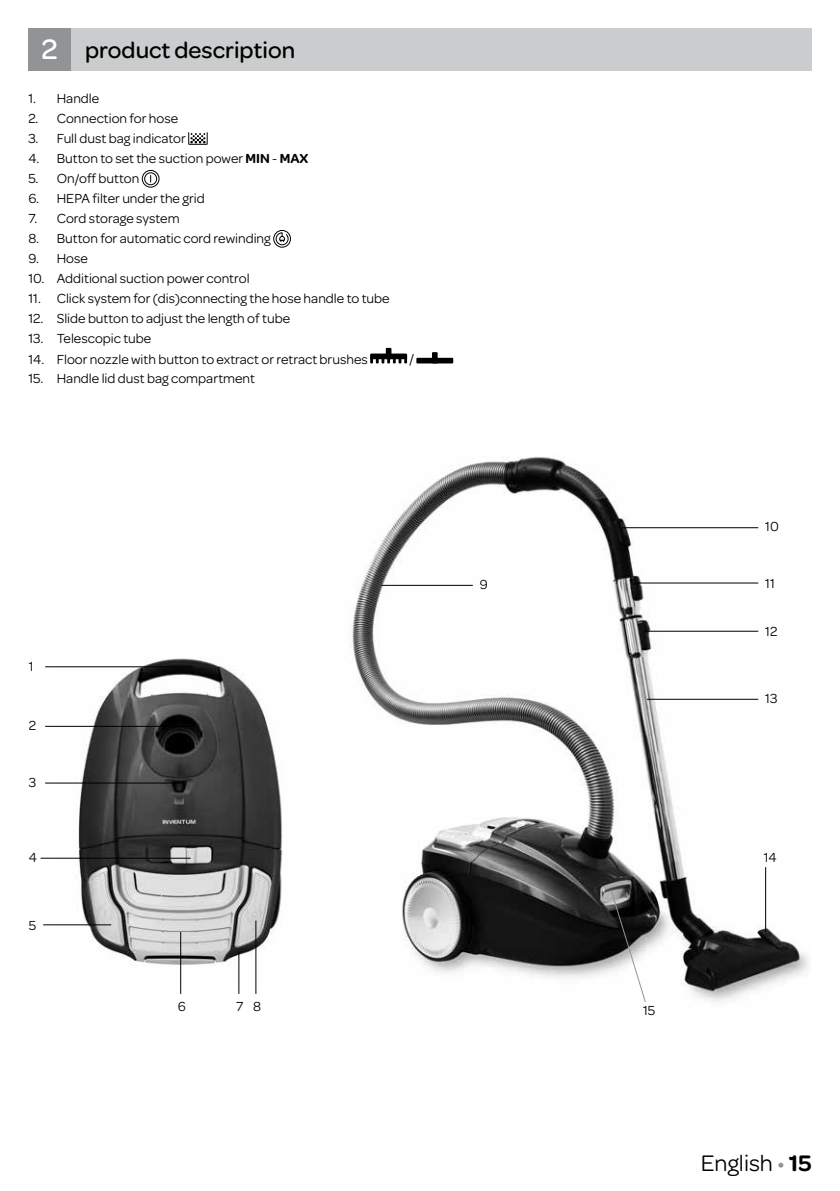
<style>
.page{position:relative;width:840px;height:1191px;background:#fff}
.page>*{position:absolute;margin:0;border:0;box-sizing:border-box;transform-origin:0 0}
.t1{font:500 24px "Omnes";color:#000}
.t2{font:24px "Omnes";color:#000}
.t3{font:14px "Omnes";color:#000}
.s1{font-size:30px;color:#fff}
.s2{font-weight:600}
.s3{color:#929395}
</style>
<div class="page">
<div style="left:57px;top:28px;width:754px;height:43px;background:#cacccd"></div>
<div style="left:28px;top:28px;width:43px;height:43px;background:#929395"></div>
<svg style="left:188px;top:132px;width:20px;height:13px"></svg>
<svg style="left:144px;top:172px;width:13px;height:14px"></svg>
<div style="left:142px;top:170px;width:17px;height:18px;border:1px solid #000;border-radius:50%"></div>
<div style="left:273px;top:230px;width:18px;height:18px;border:1px solid #000;border-radius:50%"></div>
<svg style="left:275px;top:232px;width:14px;height:14px"></svg>
<div style="left:370px;top:353px;width:37px;height:6px;background:#000"></div>
<div style="left:385px;top:348px;width:6px;height:11px;background:#000"></div>
<svg style="left:370px;top:355px;width:37px;height:8px"></svg>
<div style="left:416px;top:358px;width:37px;height:5px;background:#000"></div>
<div style="left:432px;top:352px;width:5px;height:11px;background:#000"></div>
<img style="left:55px;top:658px;width:228px;height:324px">
<hr style="left:41px;top:857px;width:149px;height:1px;background:#000">
<hr style="left:43px;top:924px;width:68px;height:1px;background:#000">
<hr style="left:238px;top:951px;width:1px;height:43px;background:#000">
<hr style="left:45px;top:782px;width:135px;height:1px;background:#000">
<hr style="left:45px;top:726px;width:148px;height:1px;background:#000">
<hr style="left:45px;top:666px;width:148px;height:1px;background:#000">
<hr style="left:255px;top:920px;width:1px;height:74px;background:#000">
<hr style="left:180px;top:932px;width:1px;height:62px;background:#000">
<img style="left:349px;top:456px;width:460px;height:546px">
<hr style="left:764px;top:867px;width:1px;height:65px;background:#000">
<hr style="left:646px;top:699px;width:111px;height:1px;background:#000">
<hr style="left:645px;top:630px;width:112px;height:1px;background:#000">
<hr style="left:621px;top:527px;width:136px;height:1px;background:#000">
<svg style="left:609px;top:889px;width:37px;height:113px"></svg>
<hr style="left:381px;top:585px;width:91px;height:1px;background:#000">
<hr style="left:636px;top:582px;width:121px;height:1px;background:#000">
<h1 class="t1" style="left:42px;top:33px;width:255px"><span class="s1">2</span> product description</h1>
<p class="t3" style="left:28px;top:89px;width:72px">1. Handle</p>
<p class="t3" style="left:28px;top:109px;width:151px">2. Connection for hose</p>
<p class="t3" style="left:28px;top:129px;width:159px">3. Full dust bag indicator</p>
<p class="t3" style="left:28px;top:149px;width:281px">4. Button to set the suction power <span class="s2">MIN</span> - <span class="s2">MAX</span></p>
<p class="t3" style="left:28px;top:169px;width:112px">5. On/off button</p>
<p class="t3" style="left:28px;top:189px;width:178px">6. HEPA filter under the grid</p>
<p class="t3" style="left:28px;top:209px;width:153px">7. Cord storage system</p>
<p class="t3" style="left:28px;top:229px;width:244px">8. Button for automatic cord rewinding</p>
<p class="t3" style="left:28px;top:249px;width:61px">9. Hose</p>
<p class="t3" style="left:28px;top:269px;width:222px">10. Additional suction power control</p>
<p class="t3" style="left:28px;top:289px;width:362px">11. Click system for (dis)connecting the hose handle to tube</p>
<p class="t3" style="left:28px;top:309px;width:263px">12. Slide button to adjust the length of tube</p>
<p class="t3" style="left:28px;top:329px;width:124px">13. Telescopic tube</p>
<p class="t3" style="left:28px;top:349px;width:341px">14. Floor nozzle with button to extract or retract brushes</p>
<p class="t3" style="left:409px;top:349px;width:6px">/</p>
<p class="t3" style="left:28px;top:369px;width:228px">15. Handle lid dust bag compartment</p>
<p class="t3" style="left:29px;top:657px;width:6px">1</p>
<p class="t3" style="left:29px;top:716px;width:9px">2</p>
<p class="t3" style="left:29px;top:773px;width:9px">3</p>
<p class="t3" style="left:29px;top:848px;width:10px">4</p>
<p class="t3" style="left:29px;top:916px;width:9px">5</p>
<p class="t3" style="left:178px;top:997px;width:10px">6</p>
<p class="t3" style="left:236px;top:997px;width:26px">7 8</p>
<p class="t3" style="left:764px;top:517px;width:15px">10</p>
<p class="t3" style="left:479px;top:575px;width:10px">9</p>
<p class="t3" style="left:764px;top:574px;width:11px">11</p>
<p class="t3" style="left:764px;top:622px;width:14px">12</p>
<p class="t3" style="left:764px;top:689px;width:14px">13</p>
<p class="t3" style="left:763px;top:847px;width:14px">14</p>
<p class="t3" style="left:642px;top:1000px;width:14px">15</p>
<h1 class="t2" style="left:700px;top:1146px;width:112px">English <span class="s3">•</span> <span class="s2">15</span></h1>
</div>
